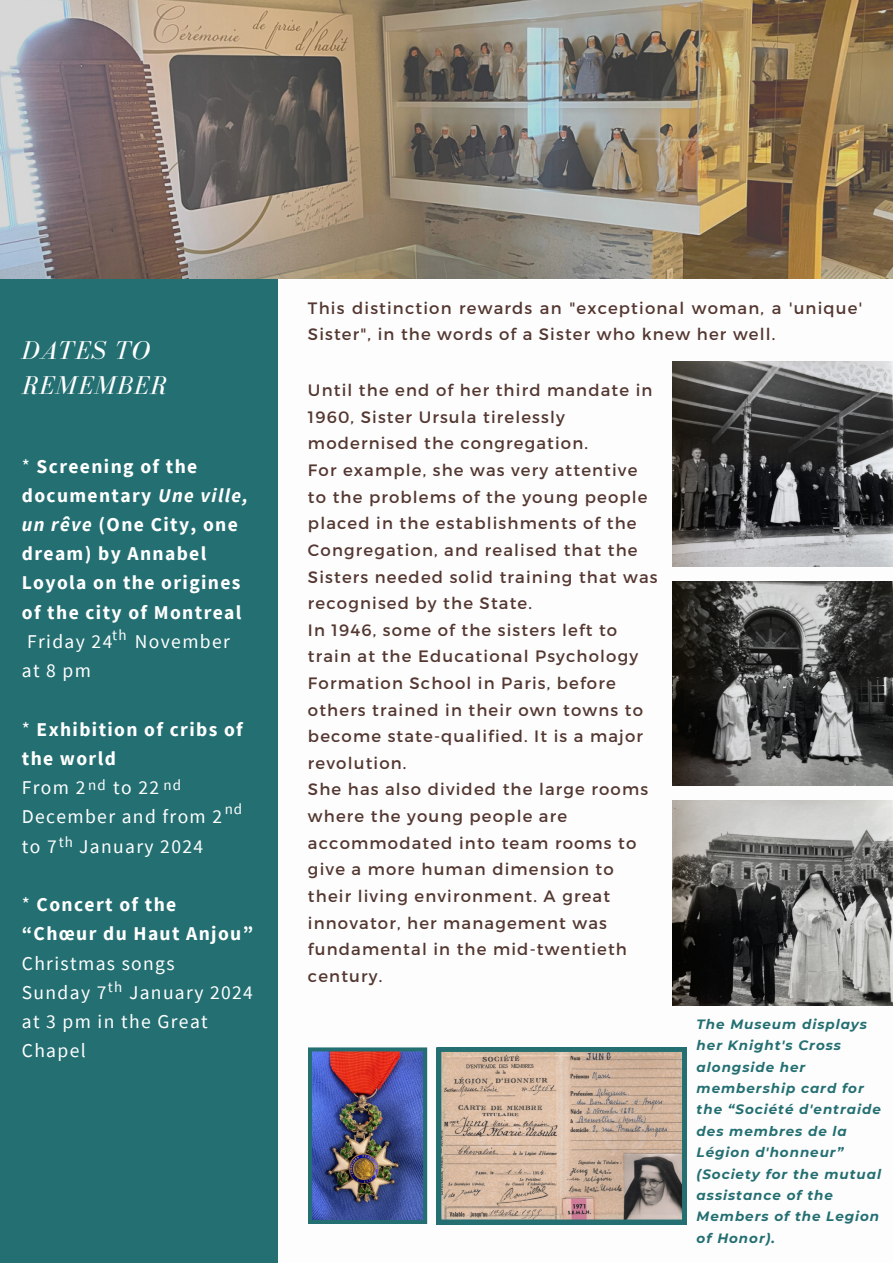
<style>
.page{position:relative;width:893px;height:1264px;background:#fff}
.page>*{position:absolute;margin:0;border:0;box-sizing:border-box;transform-origin:0 0}
.t1{font:italic 26.4px/34.8px "Bodoni FLF";letter-spacing:.04em;color:#fff}
.t2{font:700 19.5px/29.2px "Source Sans Pro";letter-spacing:.07em;color:#fff}
.t3{font:19.5px/29.2px "Source Sans Pro";letter-spacing:.07em;color:#fff}
.t4{font:16.5px/26.5px "Montserrat";letter-spacing:.07em;color:#533730}
.t5{font:15px "Source Sans Pro";letter-spacing:.07em;color:#fff}
.t6{font:italic 700 13.5px/21.3px "Montserrat";letter-spacing:.07em;color:#246f72}
.s1{font-weight:400}
.s2{font-style:italic}
</style>
<div class="page">
<div style="left:0;top:278px;width:278px;height:984px;background:#246f72"></div>
<img style="left:0;top:0;width:892px;height:278px">
<img style="left:672px;top:581px;width:220px;height:205px">
<img style="left:672px;top:362px;width:220px;height:204px">
<img style="left:672px;top:800px;width:220px;height:205px">
<svg style="left:437px;top:1047px;width:249px;height:176px;background:#b7a594"></svg>
<img style="left:308px;top:1047px;width:119px;height:176px">
<p class="t1" style="left:22px;top:332px;width:146px">DATES TO<br>REMEMBER</p>
<p class="t2" style="left:22px;top:451px;width:228px"><span class="s1">*</span> Screening of the documentary <span class="s2">Une ville, un rêve</span> (One City, one dream) by Annabel<br>Loyola on the origines of the city of Montreal</p>
<p class="t3" style="left:27px;top:626px;width:204px">Friday 24 November</p>
<p class="t3" style="left:22px;top:655px;width:71px">at 8 pm</p>
<p class="t5" style="left:112px;top:625px;width:16px">th</p>
<p class="t2" style="left:22px;top:714px;width:222px"><span class="s1">*</span> Exhibition of cribs of the world</p>
<p class="t3" style="left:22px;top:772px;width:65px">From 2</p>
<p class="t5" style="left:88px;top:775px;width:19px">nd</p>
<p class="t5" style="left:163px;top:775px;width:19px">nd</p>
<p class="t3" style="left:22px;top:772px;width:202px;text-indent:91px">to 22<br>December and from 2 to 7 January 2024</p>
<p class="t5" style="left:225px;top:799px;width:19px">nd</p>
<p class="t5" style="left:59px;top:832px;width:16px">th</p>
<p class="t2" style="left:22px;top:889px;width:233px"><span class="s1">*</span> Concert of the “Chœur du Haut Anjou”</p>
<p class="t3" style="left:22px;top:948px;width:154px">Christmas songs</p>
<p class="t3" style="left:22px;top:977px;width:233px">Sunday 7 January 2024 at 3 pm in the Great<br>Chapel</p>
<p class="t5" style="left:108px;top:977px;width:16px">th</p>
<p class="t4" style="left:308px;top:294px;width:555px">This distinction rewards an "exceptional woman, a 'unique'<br>Sister", in the words of a Sister who knew her well.</p>
<p class="t4" style="left:308px;top:376px;width:346px">Until the end of her third mandate in<br>1960, Sister Ursula tirelessly modernised the congregation.</p>
<p class="t4" style="left:308px;top:456px;width:351px">For example, she was very attentive to the problems of the young people placed in the establishments of the Congregation, and realised that the Sisters needed solid training that was recognised by the State.</p>
<p class="t4" style="left:308px;top:616px;width:336px">In 1946, some of the sisters left to train at the Educational Psychology<br>Formation School in Paris, before others trained in their own towns to become state-qualified. It is a major revolution.</p>
<p class="t4" style="left:308px;top:775px;width:341px">She has also divided the large rooms where the young people are accommodated into team rooms to give a more human dimension to their living environment. A great innovator, her management was fundamental in the mid-twentieth century.</p>
<p class="t6" style="left:696px;top:1013px;width:186px">The Museum displays her Knight's Cross alongside her membership card for the “Société d'entraide des membres de la<br>Légion d'honneur” (Society for the mutual assistance of the<br>Members of the Legion of Honor).</p>
</div>
